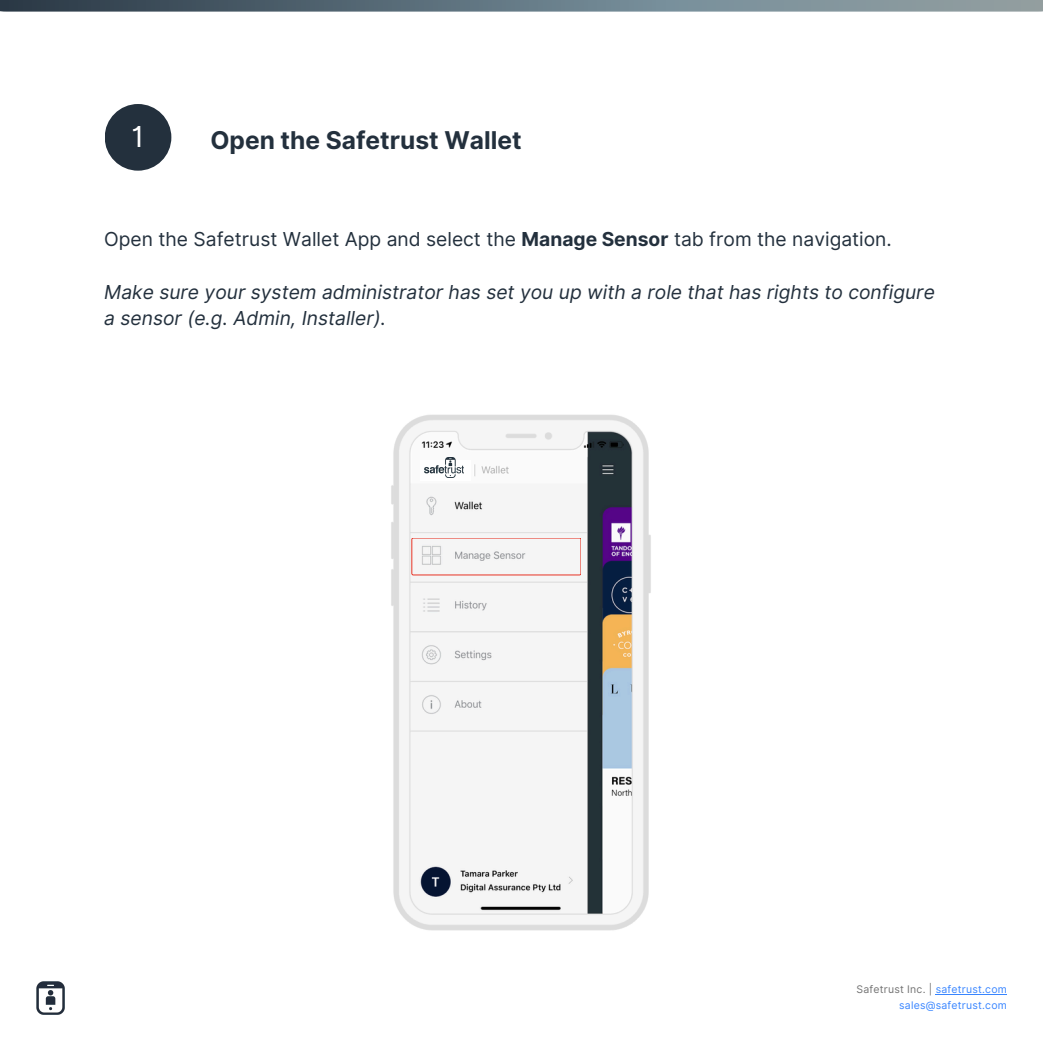
<style>
.page{position:relative;width:1043px;height:1043px;background:#fff}
.page>*{position:absolute;margin:0;border:0;box-sizing:border-box;transform-origin:0 0}
.t1{font:28.88px "Inter";color:#fff}
.t2{font:700 24.5px "Inter";color:#23303d}
.t3{font:italic 19.25px/26.2px "Inter";color:#23303d}
.t4{font:19.25px "Inter";color:#23303d}
.t5{font:10.5px "Inter";letter-spacing:.02em;color:#737373}
.t6{font:10.5px "Inter";letter-spacing:.02em;color:#3885ff}
.s1{font-weight:700}
.s2{color:#3885ff}
</style>
<div class="page">
<img style="left:36px;top:981px;width:29px;height:34px">
<svg style="left:0;top:0;width:1042px;height:12px;background:#687a84"></svg>
<hr style="left:935px;top:993px;width:71px;height:1px;background:#3885ff">
<div style="left:105px;top:104px;width:66px;height:67px;background:#23303d;border-radius:50%"></div>
<img style="left:391px;top:414px;width:260px;height:517px">
<div style="left:420px;top:460px;width:50px;height:20px;background:#fff"></div>
<img style="left:424px;top:457px;width:39px;height:20px">
<svg style="left:411px;top:537px;width:170px;height:38px"></svg>
<h2 class="t1" style="left:132px;top:119px;width:14px">1</h2>
<h2 class="t2" style="left:210px;top:125px;width:312px">Open the Safetrust Wallet</h2>
<p class="t4" style="left:104px;top:227px;width:788px">Open the Safetrust Wallet App and select the <span class="s1">Manage Sensor</span> tab from the navigation.</p>
<p class="t3" style="left:104px;top:278px;width:831px">Make sure your system administrator has set you up with a role that has rights to configure a sensor (e.g. Admin, Installer).</p>
<p class="t5" style="left:856px;top:982px;width:152px">Safetrust Inc. | <span class="s2">safetrust.com</span></p>
<h1 class="t6" style="left:898px;top:998px;width:109px">sales@safetrust.com</h1>
</div>
